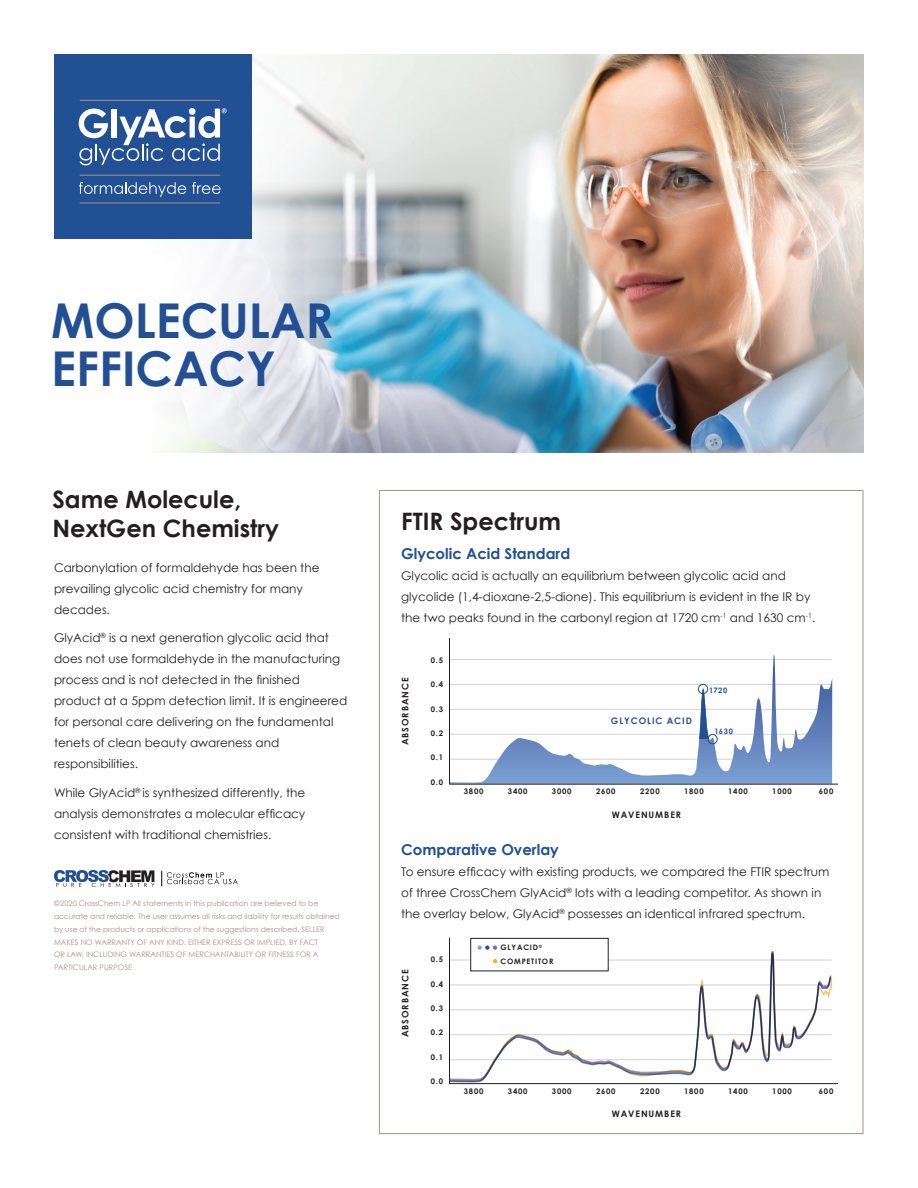
<style>
.page{position:relative;width:918px;height:1188px;background:#fff}
.page>*{position:absolute;margin:0;border:0;box-sizing:border-box;transform-origin:0 0}
.t1{font:700 48px/48px "Century Gothic";color:#235095}
.t2{font:700 24px/28.8px "Century Gothic";color:#231f20}
.t3{font:700 15px "Century Gothic";color:#215095}
.t4{font:12px/21px "Century Gothic";color:#231f20}
.t5{font:700 9px "Century Gothic";letter-spacing:.1em;color:#231f20}
.t6{font:700 9px "Century Gothic";letter-spacing:.1em;color:#215095}
.t7{font:700 7.65px "Century Gothic";letter-spacing:.1em;color:#231f20}
.t8{font:7.5px/12.8px "Century Gothic";color:#a29382}
.t9{font:700 7.5px/13.5px "Century Gothic";letter-spacing:.1em;color:#231f20}
.t10{font:700 7.5px "Century Gothic";letter-spacing:.08em;color:#215095}
</style>
<div class="page">
<img style="left:342px;top:54px;width:522px;height:399px">
<svg style="left:54px;top:54px;width:288px;height:399px"></svg>
<div style="left:54px;top:54px;width:198px;height:184px;background:#215095"></div>
<svg style="left:79px;top:108px;width:148px;height:57px"></svg>
<svg style="left:79px;top:182px;width:107px;height:15px"></svg>
<svg style="left:192px;top:182px;width:29px;height:12px"></svg>
<hr style="left:80px;top:175px;width:140px;height:1px;background:#a49483">
<hr style="left:80px;top:100px;width:140px;height:1px;background:#a49483">
<hr style="left:80px;top:203px;width:140px;height:1px;background:#a49483">
<svg style="left:54px;top:870px;width:100px;height:17px"></svg>
<svg style="left:161px;top:871px;width:77px;height:15px"></svg>
<svg style="left:449px;top:937px;width:389px;height:147px"></svg>
<svg style="left:449px;top:638px;width:389px;height:147px"></svg>
<div style="left:698px;top:684px;width:10px;height:10px;border:1px solid #215095;border-radius:50%"></div>
<div style="left:708px;top:734px;width:10px;height:10px;border:1px solid #215095;border-radius:50%"></div>
<svg style="left:449px;top:950px;width:383px;height:131px"></svg>
<h1 class="t1" style="left:51px;top:296px;width:284px">MOLECULAR<br>EFFICACY</h1>
<h2 class="t2" style="left:52px;top:484px;width:228px">Same Molecule,<br>NextGen Chemistry</h2>
<p class="t4" style="left:54px;top:557px;width:267px">Carbonylation of formaldehyde has been the prevailing glycolic acid chemistry for many decades.</p>
<p class="t4" style="left:54px;top:627px;width:295px">GlyAcid<sup>®</sup> is a next generation glycolic acid that does not use formaldehyde in the manufacturing process and is not detected in the finished product at a 5ppm detection limit. It is engineered for personal care delivering on the fundamental tenets of clean beauty awareness and responsibilities.</p>
<p class="t4" style="left:54px;top:782px;width:253px;text-align:justify">While GlyAcid<sup>®</sup> is synthesized differently, the analysis demonstrates a molecular efficacy consistent with traditional chemistries.</p>
<p class="t8" style="left:54px;top:897px;width:287px">©2020 CrossChem LP All statements in this publication are believed to be accurate and reliable. The user assumes all risks and liability for results obtained by use of the products or applications of the suggestions described. SELLER MAKES NO WARRANTY OF ANY KIND, EITHER EXPRESS OR IMPLIED, BY FACT<br>OR LAW, INCLUDING WARRANTIES OF MERCHANTABILITY OR FITNESS FOR A PARTICULAR PURPOSE</p>
<h2 class="t2" style="left:401px;top:506px;width:161px">FTIR Spectrum</h2>
<p class="t3" style="left:401px;top:544px;width:171px">Glycolic Acid Standard</p>
<p class="t4" style="left:401px;top:565px;width:416px">Glycolic acid is actually an equilibrium between glycolic acid and glycolide (1,4-dioxane-2,5-dione). This equilibrium is evident in the IR by the two peaks found in the carbonyl region at 1720 cm<sup>-1</sup> and 1630 cm<sup>-1</sup>.</p>
<p class="t5" style="left:400px;top:745px;width:69px;rotate:-90deg">ABSORBANCE</p>
<p class="t7" style="left:431px;top:655px;width:14px">0.5</p>
<p class="t7" style="left:431px;top:680px;width:14px">0.4</p>
<p class="t7" style="left:431px;top:704px;width:14px">0.3</p>
<p class="t7" style="left:431px;top:728px;width:14px">0.2</p>
<p class="t7" style="left:431px;top:753px;width:14px">0.1</p>
<p class="t7" style="left:431px;top:777px;width:14px">0.0</p>
<p class="t7" style="left:464px;top:787px;width:21px">3800</p>
<p class="t7" style="left:508px;top:787px;width:21px">3400</p>
<p class="t7" style="left:552px;top:787px;width:21px">3000</p>
<p class="t6" style="left:611px;top:715px;width:83px">GLYCOLIC ACID</p>
<p class="t10" style="left:709px;top:686px;width:20px">1720</p>
<p class="t10" style="left:714px;top:726px;width:20px">1630</p>
<p class="t7" style="left:596px;top:787px;width:21px">2600</p>
<p class="t5" style="left:612px;top:809px;width:71px">WAVENUMBER</p>
<p class="t7" style="left:640px;top:787px;width:21px">2200</p>
<p class="t7" style="left:684px;top:787px;width:21px">1800</p>
<p class="t7" style="left:728px;top:787px;width:21px">1400</p>
<p class="t7" style="left:772px;top:787px;width:21px">1000</p>
<p class="t7" style="left:819px;top:787px;width:16px">600</p>
<p class="t3" style="left:401px;top:840px;width:159px">Comparative Overlay</p>
<p class="t4" style="left:401px;top:861px;width:430px">To ensure efficacy with existing products, we compared the FTIR spectrum of three CrossChem GlyAcid<sup>®</sup> lots with a leading competitor. As shown in the overlay below, GlyAcid<sup>®</sup> possesses an identical infrared spectrum.</p>
<p class="t5" style="left:400px;top:1037px;width:69px;rotate:-90deg">ABSORBANCE</p>
<p class="t7" style="left:431px;top:955px;width:14px">0.5</p>
<p class="t7" style="left:431px;top:979px;width:14px">0.4</p>
<p class="t7" style="left:431px;top:1003px;width:14px">0.3</p>
<p class="t7" style="left:431px;top:1028px;width:14px">0.2</p>
<p class="t7" style="left:431px;top:1052px;width:14px">0.1</p>
<p class="t7" style="left:431px;top:1077px;width:14px">0.0</p>
<p class="t9" style="left:501px;top:941px;width:54px">GLYACID<sup>®<br></sup>COMPETITOR</p>
<p class="t7" style="left:464px;top:1086px;width:21px">3800</p>
<p class="t7" style="left:508px;top:1086px;width:21px">3400</p>
<p class="t7" style="left:552px;top:1086px;width:21px">3000</p>
<p class="t7" style="left:596px;top:1086px;width:21px">2600</p>
<p class="t7" style="left:640px;top:1086px;width:21px">2200</p>
<p class="t7" style="left:684px;top:1086px;width:21px">1800</p>
<p class="t7" style="left:728px;top:1086px;width:21px">1400</p>
<p class="t7" style="left:772px;top:1086px;width:21px">1000</p>
<p class="t7" style="left:819px;top:1086px;width:16px">600</p>
<p class="t5" style="left:612px;top:1108px;width:71px">WAVENUMBER</p>
</div>
